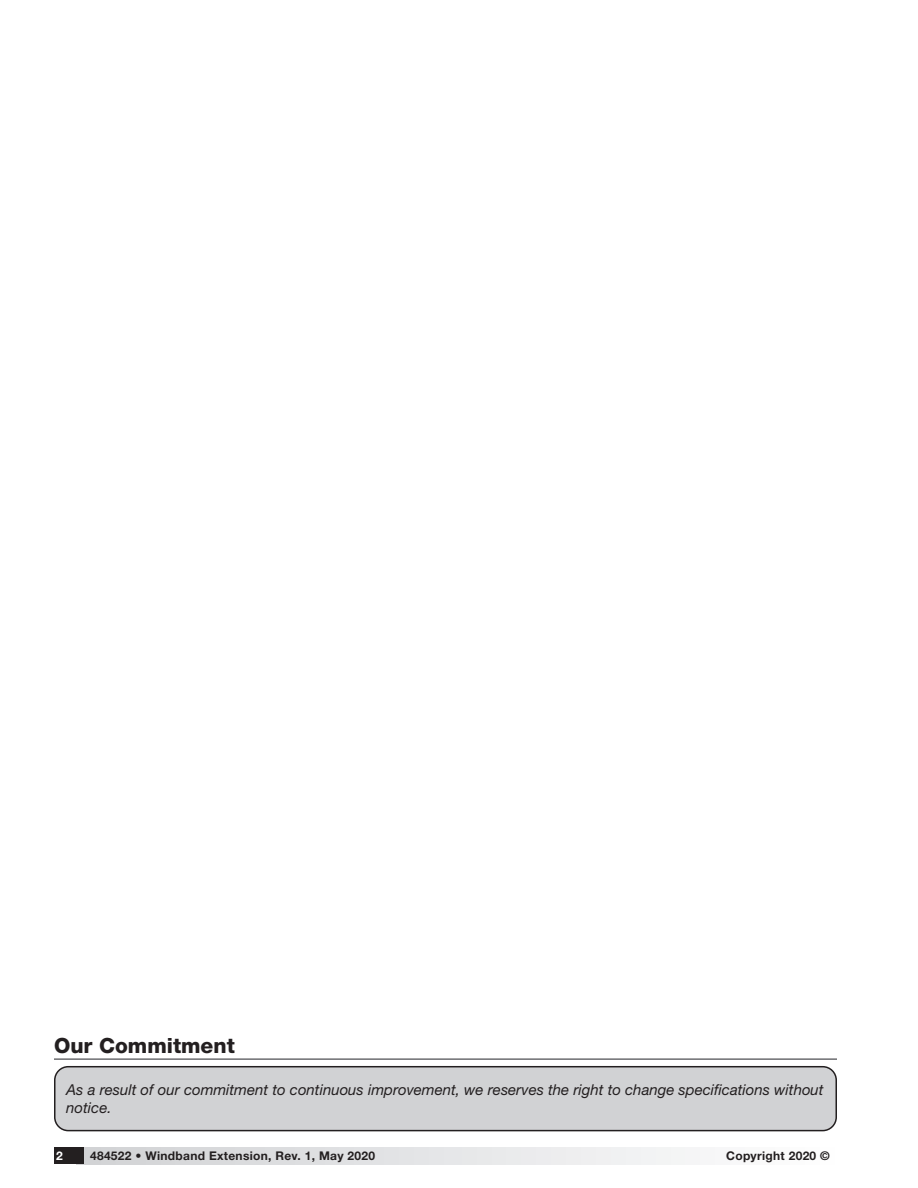
<style>
.page{position:relative;width:918px;height:1188px;background:#fff}
.page>*{position:absolute;margin:0;border:0;box-sizing:border-box;transform-origin:0 0}
.t1{font:800 21px "Helvetica Neue LT Std";color:#231f20}
.t2{font:italic 15px/18px "Helvetica Neue LT Std";color:#231f20}
.t3{font:700 12px "Helvetica Neue LT Std";letter-spacing:.025em;color:#231f20}
.t4{font:700 12px "Helvetica Neue LT Std";color:#fff}
</style>
<div class="page">
<div style="left:77px;top:1148px;width:760px;height:16px;background:linear-gradient(to right,#d0d1d4,#fefefe)"></div>
<div style="left:54px;top:1148px;width:30px;height:16px;background:#231f20"></div>
<div style="left:55px;top:1067px;width:781px;height:64px;background:#d1d2d4;border-radius:14px"></div>
<div style="left:54px;top:1066px;width:783px;height:65px;border:2px solid #231f20;border-radius:14px"></div>
<hr style="left:54px;top:1058px;width:783px;height:2px;background:#6c6d70">
<h1 class="t1" style="left:54px;top:1033px;width:182px">Our Commitment</h1>
<p class="t2" style="left:66px;top:1080px;width:759px">As a result of our commitment to continuous improvement, we reserves the right to change specifications without notice.</p>
<p class="t4" style="left:56px;top:1148px;width:8px">2</p>
<p class="t3" style="left:90px;top:1148px;width:287px">484522 • Windband Extension, Rev. 1, May 2020</p>
<p class="t3" style="left:726px;top:1148px;width:105px">Copyright 2020 ©</p>
</div>
